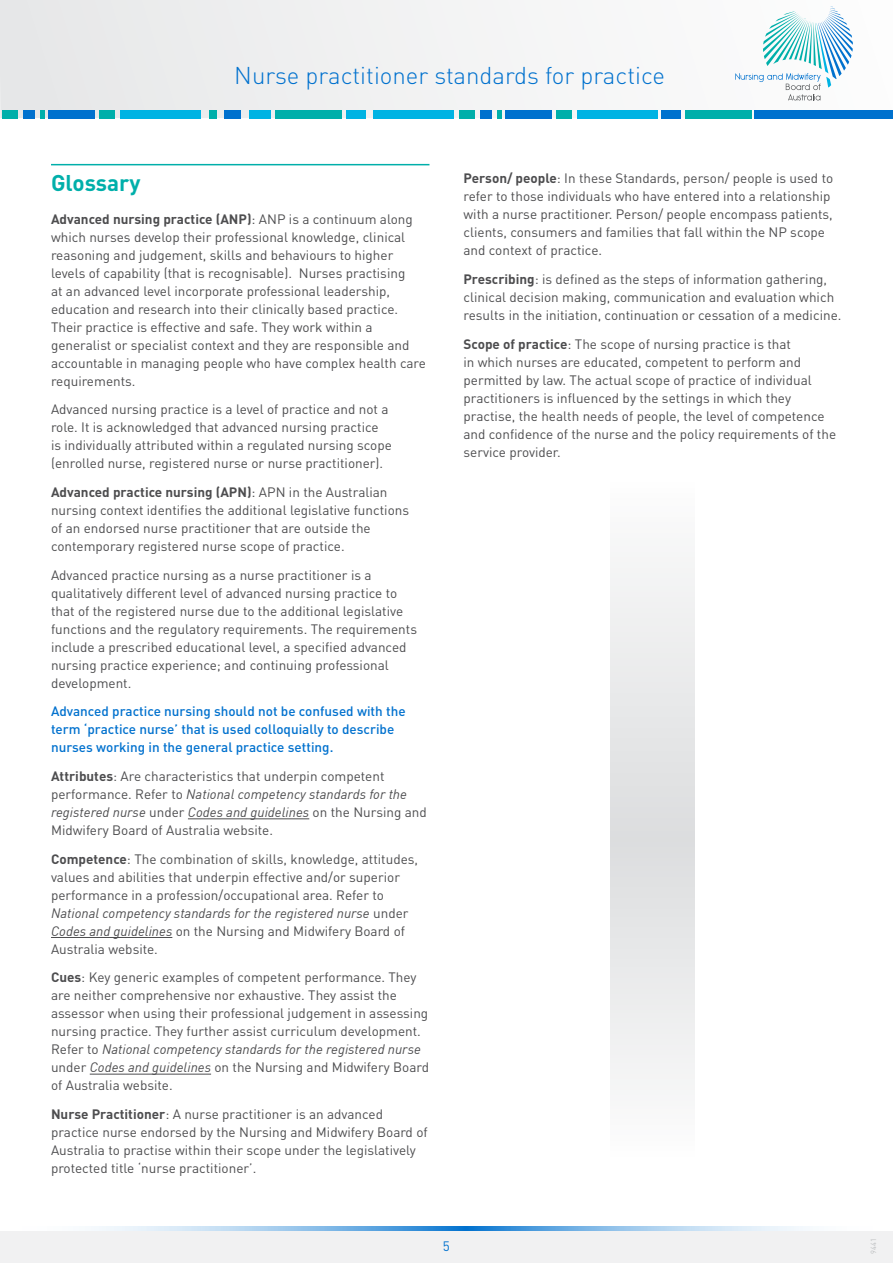
<style>
.page{position:relative;width:893px;height:1263px;background:#fff}
.page>*{position:absolute;margin:0;border:0;box-sizing:border-box;transform-origin:0 0}
.t1{font:300 24px "DIN";color:#0071ce}
.t2{font:700 22.5px "DIN";color:#00afaa}
.t3{font:13.5px/18px "DIN";color:#4d4d4f}
.t4{font:500 13.5px/18px "DIN";color:#0071ce}
.t5{font:13.5px "DIN";color:#0071ce}
.t6{font:7.5px "DIN";color:#bcbec0}
.s1{font-weight:700}
.s2{font-style:italic}
</style>
<div class="page">
<div style="left:1px;top:1230px;width:892px;height:33px;background:#f1f1f2"></div>
<svg style="left:0;top:0;width:893px;height:118px"></svg>
<svg style="left:735px;top:7px;width:118px;height:93px"></svg>
<img style="left:1px;top:1226px;width:892px;height:5px">
<div style="left:754px;top:110px;width:138px;height:9px;background:#0071ce"></div>
<div style="left:685px;top:110px;width:66px;height:9px;background:#00afaa"></div>
<div style="left:556px;top:110px;width:15px;height:9px;background:#00afaa"></div>
<div style="left:661px;top:110px;width:20px;height:9px;background:#0071ce"></div>
<div style="left:506px;top:110px;width:46px;height:9px;background:#0071ce"></div>
<svg style="left:497px;top:110px;width:4px;height:9px"></svg>
<div style="left:577px;top:110px;width:81px;height:9px;background:#00b3e3"></div>
<div style="left:276px;top:110px;width:66px;height:9px;background:#00afaa"></div>
<div style="left:459px;top:110px;width:15px;height:9px;background:#00afaa"></div>
<div style="left:346px;top:110px;width:20px;height:9px;background:#00b3e3"></div>
<div style="left:480px;top:110px;width:12px;height:9px;background:#0071ce"></div>
<div style="left:209px;top:110px;width:8px;height:9px;background:#00afaa"></div>
<div style="left:249px;top:110px;width:22px;height:9px;background:#00b3e3"></div>
<div style="left:224px;top:110px;width:17px;height:9px;background:#0071ce"></div>
<div style="left:99px;top:110px;width:16px;height:9px;background:#00afaa"></div>
<div style="left:49px;top:110px;width:46px;height:9px;background:#0071ce"></div>
<div style="left:40px;top:110px;width:5px;height:9px;background:#00afaa"></div>
<div style="left:120px;top:110px;width:81px;height:9px;background:#00b3e3"></div>
<div style="left:2px;top:110px;width:15px;height:9px;background:#00afaa"></div>
<div style="left:23px;top:110px;width:12px;height:9px;background:#0071ce"></div>
<div style="left:373px;top:110px;width:81px;height:9px;background:#00b3e3"></div>
<hr style="left:51px;top:164px;width:378px;height:1px;background:#00afaa">
<hr style="left:188px;top:818px;width:121px;height:1px;background:#4d4d4f">
<hr style="left:51px;top:937px;width:121px;height:1px;background:#4d4d4f">
<hr style="left:90px;top:1074px;width:121px;height:1px;background:#4d4d4f">
<svg style="left:611px;top:562px;width:83px;height:523px"></svg>
<h1 class="t1" style="left:234px;top:61px;width:432px">Nurse practitioner standards for practice</h1>
<h2 class="t2" style="left:51px;top:168px;width:91px">Glossary</h2>
<p class="t3" style="left:51px;top:210px;width:376px"><span class="s1">Advanced nursing practice (ANP)</span>: ANP is a continuum along which nurses develop their professional knowledge, clinical reasoning and judgement, skills and behaviours to higher levels of capability (that is recognisable). Nurses practising<br>at an advanced level incorporate professional leadership, education and research into their clinically based practice.<br>Their practice is effective and safe. They work within a generalist or specialist context and they are responsible and accountable in managing people who have complex health care requirements.</p>
<p class="t3" style="left:51px;top:400px;width:342px">Advanced nursing practice is a level of practice and not a role. It is acknowledged that advanced nursing practice is individually attributed within a regulated nursing scope (enrolled nurse, registered nurse or nurse practitioner).</p>
<p class="t3" style="left:51px;top:483px;width:360px"><span class="s1">Advanced practice nursing (APN)</span>: APN in the Australian nursing context identifies the additional legislative functions of an endorsed nurse practitioner that are outside the contemporary registered nurse scope of practice.</p>
<p class="t3" style="left:51px;top:566px;width:368px">Advanced practice nursing as a nurse practitioner is a qualitatively different level of advanced nursing practice to that of the registered nurse due to the additional legislative functions and the regulatory requirements. The requirements include a prescribed educational level, a specified advanced nursing practice experience; and continuing professional development.</p>
<p class="t4" style="left:51px;top:702px;width:356px">Advanced practice nursing should not be confused with the term ‘practice nurse’ that is used colloquially to describe nurses working in the general practice setting.</p>
<p class="t3" style="left:51px;top:767px;width:377px"><span class="s1">Attributes</span>: Are characteristics that underpin competent performance. Refer to <span class="s2">National competency standards for the registered nurse</span> under <span class="s2">Codes and guidelines</span> on the Nursing and Midwifery Board of Australia website.</p>
<p class="t3" style="left:51px;top:849px;width:369px"><span class="s1">Competence</span>: The combination of skills, knowledge, attitudes, values and abilities that underpin effective and/or superior performance in a profession/occupational area. Refer to <span class="s2">National competency standards for the registered nurse</span> under <span class="s2">Codes and guidelines</span> on the Nursing and Midwifery Board of Australia website.</p>
<p class="t3" style="left:51px;top:968px;width:379px"><span class="s1">Cues</span>: Key generic examples of competent performance. They are neither comprehensive nor exhaustive. They assist the assessor when using their professional judgement in assessing nursing practice. They further assist curriculum development.<br>Refer to <span class="s2">National competency standards for the registered nurse </span>under <span class="s2">Codes and guidelines</span> on the Nursing and Midwifery Board of Australia website.</p>
<p class="t3" style="left:51px;top:1105px;width:378px"><span class="s1">Nurse Practitioner</span>: A nurse practitioner is an advanced practice nurse endorsed by the Nursing and Midwifery Board of Australia to practise within their scope under the legislatively protected title ‘nurse practitioner’.</p>
<p class="t3" style="left:463px;top:169px;width:371px"><span class="s1">Person/ people</span>: In these Standards, person/ people is used to refer to those individuals who have entered into a relationship with a nurse practitioner. Person/ people encompass patients, clients, consumers and families that fall within the NP scope and context of practice.</p>
<p class="t3" style="left:463px;top:270px;width:379px"><span class="s1">Prescribing</span>: is defined as the steps of information gathering, clinical decision making, communication and evaluation which results in the initiation, continuation or cessation of a medicine.</p>
<p class="t3" style="left:463px;top:334px;width:374px"><span class="s1">Scope of practice</span>: The scope of nursing practice is that<br>in which nurses are educated, competent to perform and permitted by law. The actual scope of practice of individual practitioners is influenced by the settings in which they practise, the health needs of people, the level of competence and confidence of the nurse and the policy requirements of the service provider.</p>
<p class="t5" style="left:443px;top:1237px;width:9px">5</p>
<p class="t6" style="left:869px;top:1254px;width:17px;rotate:-90deg">9441</p>
</div>
